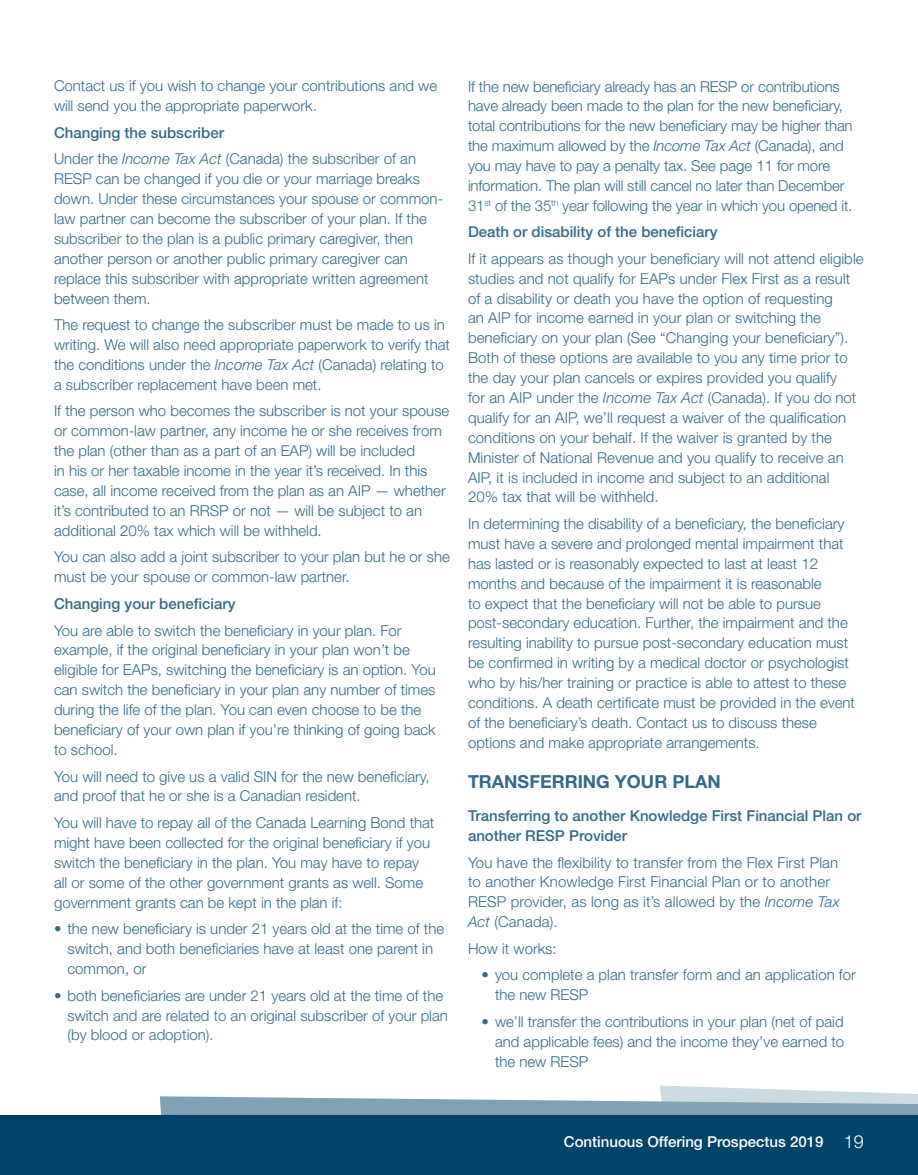
<style>
.page{position:relative;width:918px;height:1175px;background:#fff}
.page>*{position:absolute;margin:0;border:0;box-sizing:border-box;transform-origin:0 0}
.t1{font:700 18px "Helvetica Neue LT Std";color:#336a88}
.t2{font:300 15px/19.8px "Helvetica Neue LT Std";color:#336a88}
.t3{font:500 15px/19.8px "Helvetica Neue LT Std";color:#336a88}
.t4{font:500 15px "Helvetica Neue LT Std";color:#fff}
.s1{font-weight:500}
.s2{font-style:italic}
.s3{font-weight:300;font-size:18px}
</style>
<div class="page">
<svg style="left:160px;top:1085px;width:758px;height:30px"></svg>
<div style="left:0;top:1115px;width:918px;height:59px;background:#00446a"></div>
<p class="t2" style="left:54px;top:76px;width:385px">Contact us if you wish to change your contributions and we will send you the appropriate paperwork.</p>
<p class="t2" style="left:54px;top:119px;width:364px;line-height:26.7px"><span class="s1">Changing the subscriber<br></span>Under the <span class="s2">Income Tax Act</span> (Canada) the subscriber of an</p>
<p class="t2" style="left:54px;top:169px;width:391px">RESP can be changed if you die or your marriage breaks down. Under these circumstances your spouse or common&shy;law partner can become the subscriber of your plan. If the subscriber to the plan is a public primary caregiver, then another person or another public primary caregiver can replace this subscriber with appropriate written agreement between them.</p>
<p class="t2" style="left:54px;top:315px;width:397px">The request to change the subscriber must be made to us in writing. We will also need appropriate paperwork to verify that the conditions under the <span class="s2">Income Tax Act</span> (Canada) relating to a subscriber replacement have been met.</p>
<p class="t2" style="left:54px;top:401px;width:397px">If the person who becomes the subscriber is not your spouse or common-law partner, any income he or she receives from the plan (other than as a part of an EAP) will be included<br>in his or her taxable income in the year it’s received. In this case, all income received from the plan as an AIP — whether it’s contributed to an RRSP or not — will be subject to an additional 20% tax which will be withheld.</p>
<p class="t2" style="left:54px;top:547px;width:397px">You can also add a joint subscriber to your plan but he or she must be your spouse or common-law partner.</p>
<p class="t3" style="left:54px;top:593px;width:183px">Changing your beneficiary</p>
<p class="t2" style="left:54px;top:620px;width:383px">You are able to switch the beneficiary in your plan. For example, if the original beneficiary in your plan won’t be eligible for EAPs, switching the beneficiary is an option. You can switch the beneficiary in your plan any number of times during the life of the plan. You can even choose to be the beneficiary of your own plan if you’re thinking of going back to school.</p>
<p class="t2" style="left:54px;top:766px;width:377px">You will need to give us a valid SIN for the new beneficiary, and proof that he or she is a Canadian resident.</p>
<p class="t2" style="left:54px;top:812px;width:382px">You will have to repay all of the Canada Learning Bond that might have been collected for the original beneficiary if you switch the beneficiary in the plan. You may have to repay all or some of the other government grants as well. Some government grants can be kept in the plan if:</p>
<p class="t2" style="left:68px;top:918px;width:378px;text-indent:-14px">• the new beneficiary is under 21 years old at the time of the switch, and both beneficiaries have at least one parent in common, or</p>
<p class="t2" style="left:68px;top:985px;width:382px;text-indent:-14px">• both beneficiaries are under 21 years old at the time of the switch and are related to an original subscriber of your plan (by blood or adoption).</p>
<p class="t2" style="left:468px;top:76px;width:386px">If the new beneficiary already has an RESP or contributions have already been made to the plan for the new beneficiary, total contributions for the new beneficiary may be higher than the maximum allowed by the <span class="s2">Income Tax Act</span> (Canada), and you may have to pay a penalty tax. See page 11 for more information. The plan will still cancel no later than December 31<sup>st</sup> of the 35<sup>th</sup> year following the year in which you opened it.</p>
<p class="t3" style="left:468px;top:222px;width:251px">Death or disability of the beneficiary</p>
<p class="t2" style="left:468px;top:248px;width:397px">If it appears as though your beneficiary will not attend eligible studies and not qualify for EAPs under Flex First as a result of a disability or death you have the option of requesting<br>an AIP for income earned in your plan or switching the beneficiary on your plan (See “Changing your beneficiary”).<br>Both of these options are available to you any time prior to the day your plan cancels or expires provided you qualify<br>for an AIP under the <span class="s2">Income Tax Act</span> (Canada). If you do not qualify for an AIP, we’ll request a waiver of the qualification conditions on your behalf. If the waiver is granted by the Minister of National Revenue and you qualify to receive an AIP, it is included in income and subject to an additional<br>20% tax that will be withheld.</p>
<p class="t2" style="left:468px;top:513px;width:389px">In determining the disability of a beneficiary, the beneficiary must have a severe and prolonged mental impairment that has lasted or is reasonably expected to last at least 12 months and because of the impairment it is reasonable<br>to expect that the beneficiary will not be able to pursue post-secondary education. Further, the impairment and the resulting inability to pursue post-secondary education must be confirmed in writing by a medical doctor or psychologist who by his/her training or practice is able to attest to these conditions. A death certificate must be provided in the event of the beneficiary’s death. Contact us to discuss these options and make appropriate arrangements.</p>
<p class="t1" style="left:468px;top:770px;width:254px">TRANSFERRING YOUR PLAN</p>
<p class="t3" style="left:468px;top:805px;width:395px">Transferring to another Knowledge First Financial Plan or another RESP Provider</p>
<p class="t2" style="left:468px;top:852px;width:373px">You have the flexibility to transfer from the Flex First Plan to another Knowledge First Financial Plan or to another RESP provider, as long as it’s allowed by the <span class="s2">Income Tax Act</span> (Canada).</p>
<p class="t2" style="left:468px;top:938px;width:90px">How it works:</p>
<p class="t2" style="left:495px;top:965px;width:362px;text-indent:-14px">• you complete a plan transfer form and an application for the new RESP</p>
<p class="t2" style="left:495px;top:1011px;width:351px;text-align:justify;text-indent:-14px">• we’ll transfer the contributions in your plan (net of paid and applicable fees) and the income they’ve earned to the new RESP</p>
<p class="t4" style="left:564px;top:1133px;width:302px">Continuous Offering Prospectus 2019 <span class="s3">19</span></p>
</div>
